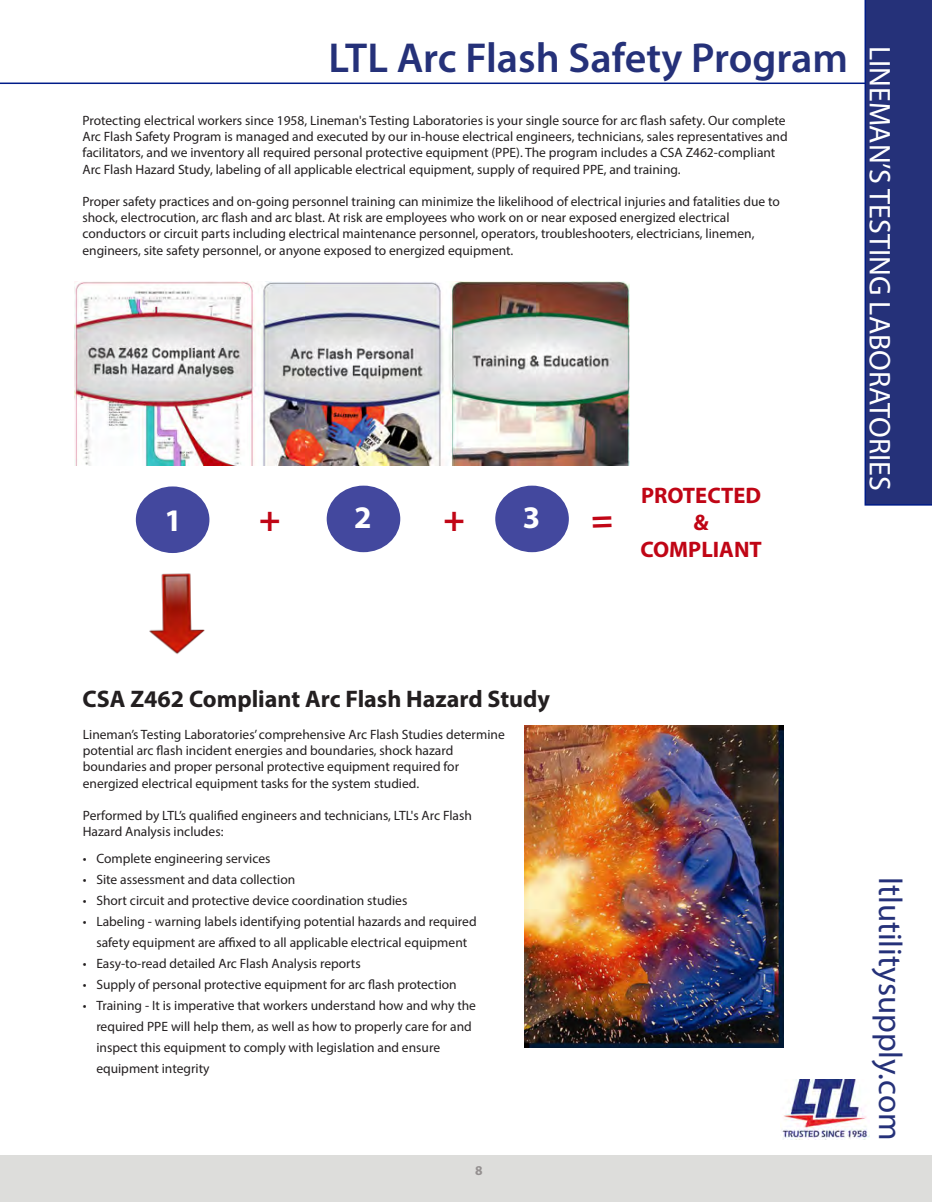
<style>
.page{position:relative;width:932px;height:1202px;background:#fff}
.page>*{position:absolute;margin:0;border:0;box-sizing:border-box;transform-origin:0 0}
.t1{font:600 42px "Myriad Pro";color:#253179}
.t2{font:700 36px "Myriad Pro";color:#c00616}
.t3{font:700 36px "Myriad Pro";color:#c10616}
.t4{font:33px "Myriad Pro";color:#253179}
.t5{font:700 31.5px "Myriad Pro";color:#fff}
.t6{font:30px "Myriad Pro";color:#fff}
.t7{font:700 24px "Myriad Pro";color:#231f20}
.t8{font:700 22.5px "Myriad Pro";color:#c00515}
.t9{font:13.5px/16.2px "Myriad Pro";color:#231f20}
.t10{font:700 13.5px "Myriad Pro";color:#949090}
</style>
<div class="page">
<hr style="left:0;top:82px;width:894px;height:2px;background:#001c88">
<div style="left:0;top:1155px;width:932px;height:47px;background:#dddddb"></div>
<img style="left:782px;top:1079px;width:87px;height:60px">
<div style="left:864px;top:0;width:68px;height:505px;background:#253179"></div>
<img style="left:524px;top:725px;width:259px;height:322px">
<img style="left:74px;top:281px;width:555px;height:184px">
<div style="left:327px;top:485px;width:73px;height:67px;background:#43489e;border-radius:50%"></div>
<div style="left:495px;top:485px;width:74px;height:67px;background:#43489e;border-radius:50%"></div>
<img style="left:149px;top:573px;width:56px;height:81px">
<div style="left:136px;top:486px;width:73px;height:67px;background:#43489e;border-radius:50%"></div>
<p class="t1" style="left:328px;top:32px;width:521px">LTL Arc Flash Safety Program</p>
<p class="t9" style="left:82px;top:112px;width:706px">Protecting electrical workers since 1958, Lineman's Testing Laboratories is your single source for arc flash safety. Our complete Arc Flash Safety Program is managed and executed by our in-house electrical engineers, technicians, sales representatives and facilitators, and we inventory all required personal protective equipment (PPE). The program includes a CSA Z462-compliant Arc Flash Hazard Study, labeling of all applicable electrical equipment, supply of required PPE, and training.</p>
<p class="t9" style="left:82px;top:193px;width:699px">Proper safety practices and on-going personnel training can minimize the likelihood of electrical injuries and fatalities due to shock, electrocution, arc flash and arc blast. At risk are employees who work on or near exposed energized electrical conductors or circuit parts including electrical maintenance personnel, operators, troubleshooters, electricians, linemen, engineers, site safety personnel, or anyone exposed to energized equipment.</p>
<p class="t5" style="left:164px;top:499px;width:19px">1</p>
<p class="t5" style="left:354px;top:497px;width:19px">2</p>
<p class="t3" style="left:443px;top:495px;width:23px">+</p>
<p class="t5" style="left:522px;top:497px;width:19px">3</p>
<p class="t2" style="left:259px;top:495px;width:23px">+</p>
<p class="t8" style="left:641px;top:481px;width:121px">PROTECTED</p>
<p class="t8" style="left:693px;top:508px;width:17px">&amp;</p>
<p class="t8" style="left:640px;top:535px;width:123px">COMPLIANT</p>
<p class="t6" style="left:898px;top:46px;width:446px;rotate:90deg">LINEMAN’S TESTING LABORATORIES</p>
<p class="t7" style="left:82px;top:683px;width:469px">CSA Z462 Compliant Arc Flash Hazard Study</p>
<p class="t9" style="left:83px;top:726px;width:423px">Lineman’s Testing Laboratories’ comprehensive Arc Flash Studies determine potential arc flash incident energies and boundaries, shock hazard boundaries and proper personal protective equipment required for energized electrical equipment tasks for the system studied.</p>
<p class="t9" style="left:83px;top:807px;width:390px">Performed by LTL’s qualified engineers and technicians, LTL's Arc Flash<br>Hazard Analysis includes:</p>
<p class="t9" style="left:83px;top:849px;width:189px">• Complete engineering services</p>
<p class="t9" style="left:83px;top:870px;width:214px">• Site assessment and data collection</p>
<p class="t9" style="left:83px;top:891px;width:326px">• Short circuit and protective device coordination studies</p>
<p class="t9" style="left:83px;top:910px;width:395px;line-height:21px;text-align:center">• Labeling - warning labels identifying potential hazards and required safety equipment are affixed to all applicable electrical equipment</p>
<p class="t9" style="left:83px;top:954px;width:279px">• Easy-to-read detailed Arc Flash Analysis reports</p>
<p class="t9" style="left:83px;top:975px;width:375px">• Supply of personal protective equipment for arc flash protection</p>
<p class="t9" style="left:96px;top:994px;width:381px;line-height:21px;text-indent:-14px">• Training - It is imperative that workers understand how and why the required PPE will help them, as well as how to properly care for and inspect this equipment to comply with legislation and ensure equipment integrity</p>
<p class="t10" style="left:475px;top:1161px;width:9px">8</p>
<p class="t4" style="left:910px;top:877px;width:265px;rotate:90deg">ltlutilitysupply.com</p>
</div>
